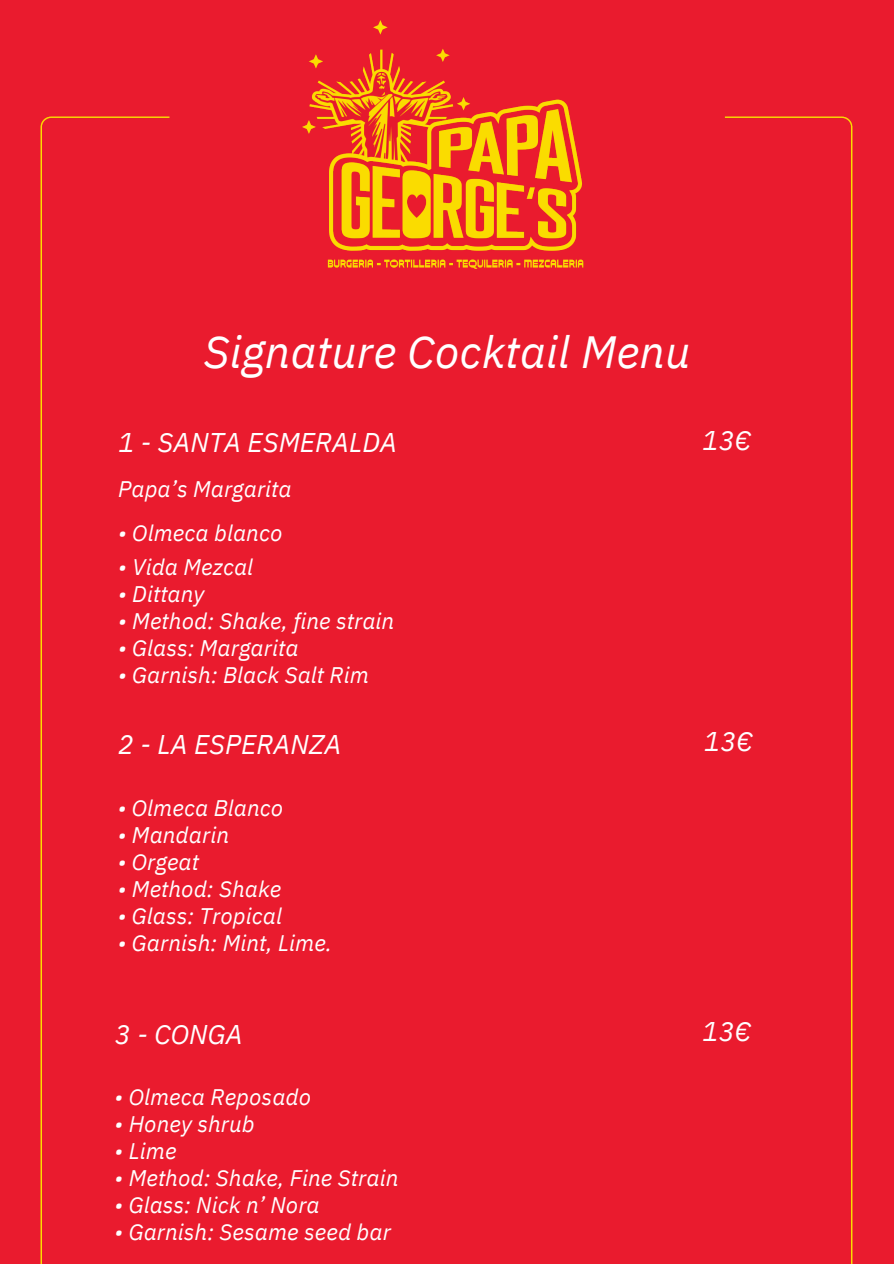
<style>
.page{position:relative;width:894px;height:1264px;background:#fff}
.page>*{position:absolute;margin:0;border:0;box-sizing:border-box;transform-origin:0 0}
.t1{font:italic 45px "IBM Plex Sans";letter-spacing:.005em;color:#fff}
.t2{font:italic 27px "IBM Plex Sans";letter-spacing:.005em;color:#fff}
.t3{font:italic 22.5px "IBM Plex Sans";letter-spacing:.005em;color:#fff}
</style>
<div class="page">
<div style="left:0;top:0;width:893px;height:1263px;background:#ea1b2e"></div>
<svg style="left:373px;top:20px;width:14px;height:15px"></svg>
<img style="left:40px;top:48px;width:813px;height:1215px">
<h1 class="t1" style="left:204px;top:322px;width:488px">Signature Cocktail Menu</h1>
<p class="t2" style="left:118px;top:425px;width:280px">1 - SANTA ESMERALDA</p>
<p class="t3" style="left:118px;top:474px;width:175px">Papa’s Margarita</p>
<p class="t3" style="left:118px;top:518px;width:166px">• Olmeca blanco</p>
<h2 class="t3" style="left:118px;top:552px;width:136px">• Vida Mezcal</h2>
<h3 class="t3" style="left:118px;top:579px;width:88px">• Dittany</h3>
<p class="t3" style="left:118px;top:606px;width:277px">• Method: Shake, fine strain</p>
<h2 class="t3" style="left:118px;top:633px;width:182px">• Glass: Margarita</h2>
<h3 class="t3" style="left:118px;top:660px;width:252px">• Garnish: Black Salt Rim</h3>
<p class="t2" style="left:702px;top:422px;width:50px">13€</p>
<p class="t2" style="left:118px;top:726px;width:225px">2 - LA ESPERANZA</p>
<p class="t2" style="left:703px;top:723px;width:50px">13€</p>
<p class="t3" style="left:118px;top:792px;width:167px">• Olmeca Blanco</p>
<p class="t3" style="left:118px;top:819px;width:113px">• Mandarin</p>
<p class="t3" style="left:118px;top:846px;width:83px">• Orgeat</p>
<p class="t3" style="left:118px;top:873px;width:165px">• Method: Shake</p>
<p class="t3" style="left:118px;top:900px;width:166px">• Glass: Tropical</p>
<p class="t3" style="left:118px;top:927px;width:216px">• Garnish: Mint, Lime.</p>
<h3 class="t2" style="left:115px;top:1015px;width:129px">3 - CONGA</h3>
<h3 class="t2" style="left:702px;top:1013px;width:50px">13€</h3>
<p class="t3" style="left:115px;top:1082px;width:198px">• Olmeca Reposado</p>
<p class="t3" style="left:115px;top:1109px;width:142px">• Honey shrub</p>
<p class="t3" style="left:115px;top:1136px;width:63px">• Lime</p>
<p class="t3" style="left:115px;top:1163px;width:285px">• Method: Shake, Fine Strain</p>
<p class="t3" style="left:115px;top:1190px;width:206px">• Glass: Nick n’ Nora</p>
<p class="t3" style="left:115px;top:1217px;width:278px">• Garnish: Sesame seed bar</p>
</div>
